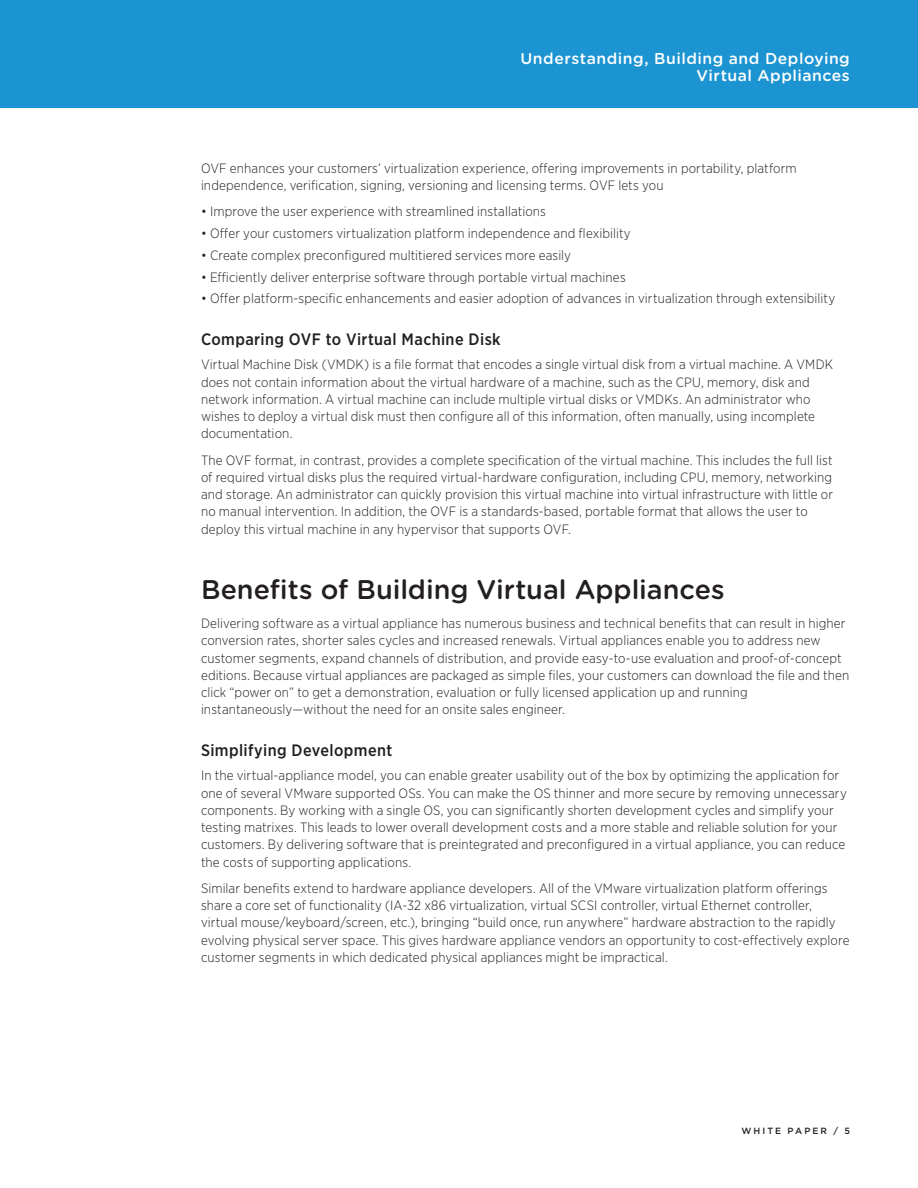
<style>
.page{position:relative;width:918px;height:1188px;background:#fff}
.page>*{position:absolute;margin:0;border:0;box-sizing:border-box;transform-origin:0 0}
._3_Main_Body_Head{font:500 27px "Gotham Rounded";color:#231f20}
._4a_Subhead_1{font:500 16.5px "Gotham Narrow";letter-spacing:.025em;color:#231f20}
.t1{font:500 15.75px/17.2px "Gotham Rounded";letter-spacing:.03em;color:#fff;text-align:right}
._5a_Body{font:300 13.5px/17.2px "Gotham Narrow";letter-spacing:.01em;color:#231f20}
._8b_Bullet_1_body{font:300 13.5px "Gotham Narrow";letter-spacing:.01em;color:#231f20}
._8b_Bullet_1_body_la{font:300 13.5px "Gotham Narrow";letter-spacing:.01em;color:#231f20}
.t2{font:500 9px "Gotham";letter-spacing:.23em;color:#231f20}
</style>
<div class="page">
<div style="left:0;top:0;width:918px;height:108px;background:#1c94d2"></div>
<p class="t1" style="left:520px;top:49px;width:331px">Understanding, Building and Deploying<br>Virtual Appliances</p>
<p class="_5a_Body" style="left:201px;top:159px;width:597px">OVF enhances your customers’ virtualization experience, offering improvements in portability, platform independence, verification, signing, versioning and licensing terms. OVF lets you</p>
<p class="_8b_Bullet_1_body" style="left:201px;top:203px;width:346px">• Improve the user experience with streamlined installations</p>
<p class="_8b_Bullet_1_body" style="left:201px;top:225px;width:431px">• Offer your customers virtualization platform independence and flexibility</p>
<p class="_8b_Bullet_1_body" style="left:201px;top:247px;width:372px">• Create complex preconfigured multitiered services more easily</p>
<p class="_8b_Bullet_1_body" style="left:201px;top:269px;width:426px">• Efficiently deliver enterprise software through portable virtual machines</p>
<p class="_8b_Bullet_1_body_la" style="left:201px;top:290px;width:636px">• Offer platform-specific enhancements and easier adoption of advances in virtualization through extensibility</p>
<p class="_4a_Subhead_1" style="left:201px;top:328px;width:301px">Comparing OVF to Virtual Machine Disk</p>
<p class="_5a_Body" style="left:201px;top:356px;width:634px">Virtual Machine Disk (VMDK) is a file format that encodes a single virtual disk from a virtual machine. A VMDK does not contain information about the virtual hardware of a machine, such as the CPU, memory, disk and network information. A virtual machine can include multiple virtual disks or VMDKs. An administrator who wishes to deploy a virtual disk must then configure all of this information, often manually, using incomplete documentation.</p>
<p class="_5a_Body" style="left:201px;top:451px;width:634px">The OVF format, in contrast, provides a complete specification of the virtual machine. This includes the full list of required virtual disks plus the required virtual-hardware configuration, including CPU, memory, networking and storage. An administrator can quickly provision this virtual machine into virtual infrastructure with little or no manual intervention. In addition, the OVF is a standards-based, portable format that allows the user to deploy this virtual machine in any hypervisor that supports OVF.</p>
<p class="_3_Main_Body_Head" style="left:201px;top:570px;width:525px">Benefits of Building Virtual Appliances</p>
<p class="_5a_Body" style="left:201px;top:614px;width:650px">Delivering software as a virtual appliance has numerous business and technical benefits that can result in higher conversion rates, shorter sales cycles and increased renewals. Virtual appliances enable you to address new customer segments, expand channels of distribution, and provide easy-to-use evaluation and proof-of-concept editions. Because virtual appliances are packaged as simple files, your customers can download the file and then click “power on” to get a demonstration, evaluation or fully licensed application up and running instantaneously—without the need for an onsite sales engineer.</p>
<p class="_4a_Subhead_1" style="left:201px;top:739px;width:193px">Simplifying Development</p>
<p class="_5a_Body" style="left:201px;top:767px;width:647px">In the virtual-appliance model, you can enable greater usability out of the box by optimizing the application for one of several VMware supported OSs. You can make the OS thinner and more secure by removing unnecessary components. By working with a single OS, you can significantly shorten development cycles and simplify your testing matrixes. This leads to lower overall development costs and a more stable and reliable solution for your customers. By delivering software that is preintegrated and preconfigured in a virtual appliance, you can reduce the costs of supporting applications.</p>
<p class="_5a_Body" style="left:201px;top:879px;width:650px">Similar benefits extend to hardware appliance developers. All of the VMware virtualization platform offerings share a core set of functionality (IA-32 x86 virtualization, virtual SCSI controller, virtual Ethernet controller, virtual mouse/keyboard/screen, etc.), bringing “build once, run anywhere” hardware abstraction to the rapidly evolving physical server space. This gives hardware appliance vendors an opportunity to cost-effectively explore customer segments in which dedicated physical appliances might be impractical.</p>
<p class="t2" style="left:742px;top:1125px;width:110px">WHITE PAPER / 5</p>
</div>
